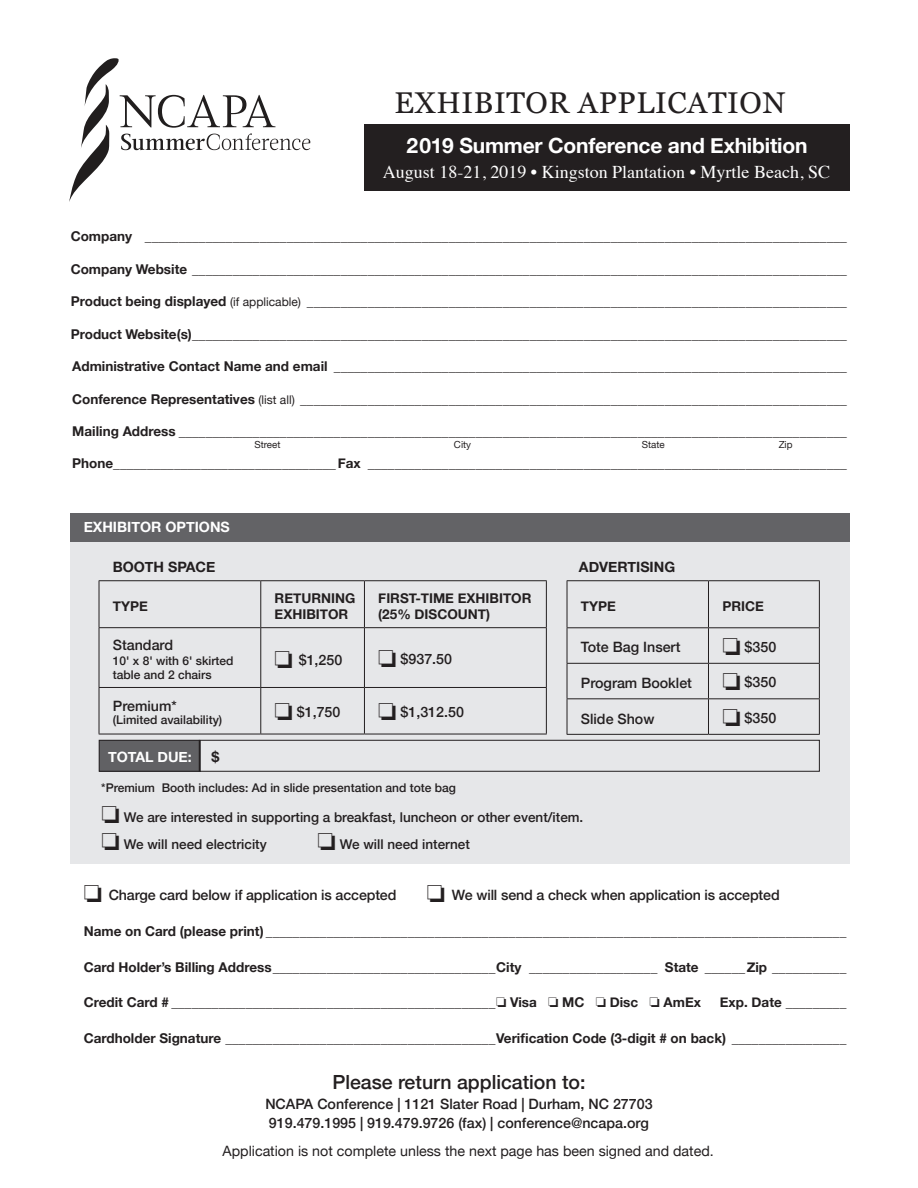
<style>
.page{position:relative;width:918px;height:1188px;background:#fff}
.page>*{position:absolute;margin:0;border:0;box-sizing:border-box;transform-origin:0 0}
.t1{font:30px "Georgia";letter-spacing:.02em;color:#231f20}
.t2{font:700 21px "Helvetica Neue";letter-spacing:-.01em;color:#fff}
.t3{font:500 19.5px "Helvetica Neue";color:#231f20}
.t4{font:18px "Times";color:#fff}
.t5{font:500 14.25px "Helvetica Neue";color:#231f20}
.t6{font:14.25px "Helvetica Neue";color:#231f20}
.t7{font:700 14.25px "Helvetica Neue";color:#fff}
.t8{font:700 14.25px "Helvetica Neue";color:#231f20}
.t9{font:700 13.5px/16.5px "Helvetica Neue";color:#231f20}
.t10{font:500 13.5px "Helvetica Neue";color:#231f20}
.t11{font:500 12px/13.5px "Helvetica Neue";color:#231f20}
.t12{font:9.75px "Helvetica Neue";color:#231f20}
.s1{font-weight:400;font-size:12px}
</style>
<div class="page">
<div style="left:70px;top:542px;width:779px;height:322px;background:#e6e7e9"></div>
<div style="left:364px;top:124px;width:485px;height:67px;background:#231f20"></div>
<hr style="left:99px;top:580px;width:162px;height:1px;background:#231f20">
<hr style="left:99px;top:581px;width:1px;height:46px;background:#231f20">
<hr style="left:261px;top:580px;width:103px;height:1px;background:#231f20">
<hr style="left:260px;top:581px;width:1px;height:46px;background:#231f20">
<hr style="left:364px;top:580px;width:183px;height:1px;background:#231f20">
<hr style="left:364px;top:581px;width:1px;height:46px;background:#231f20">
<hr style="left:546px;top:581px;width:1px;height:46px;background:#231f20">
<hr style="left:99px;top:627px;width:162px;height:1px;background:#231f20">
<hr style="left:99px;top:628px;width:1px;height:59px;background:#231f20">
<hr style="left:261px;top:627px;width:103px;height:1px;background:#231f20">
<hr style="left:260px;top:628px;width:1px;height:59px;background:#231f20">
<hr style="left:364px;top:627px;width:183px;height:1px;background:#231f20">
<hr style="left:364px;top:628px;width:1px;height:59px;background:#231f20">
<hr style="left:546px;top:628px;width:1px;height:59px;background:#231f20">
<hr style="left:99px;top:687px;width:162px;height:1px;background:#231f20">
<hr style="left:99px;top:688px;width:1px;height:46px;background:#231f20">
<hr style="left:261px;top:687px;width:103px;height:1px;background:#231f20">
<hr style="left:260px;top:688px;width:1px;height:46px;background:#231f20">
<hr style="left:364px;top:687px;width:183px;height:1px;background:#231f20">
<hr style="left:364px;top:688px;width:1px;height:46px;background:#231f20">
<hr style="left:546px;top:688px;width:1px;height:46px;background:#231f20">
<hr style="left:99px;top:734px;width:162px;height:1px;background:#231f20">
<hr style="left:261px;top:734px;width:103px;height:1px;background:#231f20">
<hr style="left:364px;top:734px;width:183px;height:1px;background:#231f20">
<hr style="left:567px;top:580px;width:141px;height:1px;background:#231f20">
<hr style="left:567px;top:581px;width:1px;height:46px;background:#231f20">
<hr style="left:708px;top:580px;width:112px;height:1px;background:#231f20">
<hr style="left:708px;top:581px;width:1px;height:46px;background:#231f20">
<hr style="left:819px;top:581px;width:1px;height:46px;background:#231f20">
<hr style="left:567px;top:627px;width:141px;height:1px;background:#231f20">
<hr style="left:567px;top:628px;width:1px;height:35px;background:#231f20">
<hr style="left:708px;top:627px;width:112px;height:1px;background:#231f20">
<hr style="left:708px;top:628px;width:1px;height:35px;background:#231f20">
<hr style="left:819px;top:628px;width:1px;height:35px;background:#231f20">
<hr style="left:567px;top:663px;width:141px;height:1px;background:#231f20">
<hr style="left:567px;top:664px;width:1px;height:34px;background:#231f20">
<hr style="left:708px;top:663px;width:112px;height:1px;background:#231f20">
<hr style="left:708px;top:664px;width:1px;height:34px;background:#231f20">
<hr style="left:819px;top:664px;width:1px;height:34px;background:#231f20">
<hr style="left:567px;top:698px;width:141px;height:1px;background:#231f20">
<hr style="left:567px;top:699px;width:1px;height:35px;background:#231f20">
<hr style="left:708px;top:698px;width:112px;height:1px;background:#231f20">
<hr style="left:708px;top:699px;width:1px;height:35px;background:#231f20">
<hr style="left:819px;top:699px;width:1px;height:35px;background:#231f20">
<hr style="left:567px;top:734px;width:141px;height:1px;background:#231f20">
<hr style="left:708px;top:734px;width:112px;height:1px;background:#231f20">
<div style="left:70px;top:514px;width:779px;height:28px;background:#636366"></div>
<div style="left:99px;top:740px;width:101px;height:32px;background:#616164"></div>
<div style="left:99px;top:740px;width:721px;height:32px;border:1px solid #231f20"></div>
<hr style="left:199px;top:740px;width:1px;height:32px;background:#231f20">
<svg style="left:69px;top:58px;width:241px;height:144px"></svg>
<p class="t1" style="left:394px;top:80px;width:393px">EXHIBITOR APPLICATION</p>
<p class="t2" style="left:406px;top:129px;width:403px">2019 Summer Conference and Exhibition</p>
<p class="t4" style="left:383px;top:155px;width:449px">August 18-21, 2019 • Kingston Plantation • Myrtle Beach, SC</p>
<p class="t9" style="left:71px;top:229px;width:778px">Company ________________________________________________________________________________________________________</p>
<p class="t9" style="left:71px;top:261px;width:778px">Company Website _________________________________________________________________________________________________</p>
<p class="t9" style="left:71px;top:293px;width:778px">Product being displayed <span class="s1">(if applicable)</span> ________________________________________________________________________________</p>
<p class="t9" style="left:71px;top:326px;width:778px">Product Website(s)_________________________________________________________________________________________________</p>
<p class="t9" style="left:72px;top:358px;width:776px">Administrative Contact Name and email ____________________________________________________________________________</p>
<p class="t9" style="left:72px;top:391px;width:776px">Conference Representatives <span class="s1">(list all)</span> _________________________________________________________________________________</p>
<p class="t9" style="left:72px;top:423px;width:776px">Mailing Address ___________________________________________________________________________________________________</p>
<p class="t9" style="left:72px;top:456px;width:776px">Phone_________________________________Fax _______________________________________________________________________</p>
<p class="t12" style="left:255px;top:438px;width:28px">Street</p>
<p class="t12" style="left:454px;top:438px;width:19px">City</p>
<p class="t12" style="left:642px;top:438px;width:24px">State</p>
<p class="t12" style="left:779px;top:438px;width:15px">Zip</p>
<p class="t7" style="left:84px;top:516px;width:148px">EXHIBITOR OPTIONS</p>
<p class="t8" style="left:113px;top:556px;width:104px">BOOTH SPACE</p>
<p class="t9" style="left:113px;top:598px;width:37px">TYPE</p>
<p class="t9" style="left:275px;top:590px;width:82px">RETURNING</p>
<p class="t9" style="left:275px;top:606px;width:75px">EXHIBITOR</p>
<p class="t9" style="left:378px;top:590px;width:155px">FIRST-TIME EXHIBITOR (25% DISCOUNT)</p>
<p class="t5" style="left:113px;top:634px;width:62px">Standard</p>
<p class="t11" style="left:113px;top:653px;width:122px">10' x 8' with 6' skirted table and 2 chairs</p>
<p class="t5" style="left:275px;top:648px;width:69px">❏ $1,250</p>
<p class="t5" style="left:378px;top:647px;width:75px">❏ $937.50</p>
<p class="t5" style="left:113px;top:694px;width:65px">Premium*</p>
<p class="t11" style="left:113px;top:712px;width:111px">(Limited availability)</p>
<p class="t5" style="left:275px;top:700px;width:67px">❏ $1,750</p>
<p class="t5" style="left:378px;top:700px;width:87px">❏ $1,312.50</p>
<p class="t7" style="left:108px;top:745px;width:85px">TOTAL DUE:</p>
<p class="t8" style="left:212px;top:745px;width:9px">$</p>
<p class="t11" style="left:101px;top:780px;width:356px">*Premium Booth includes: Ad in slide presentation and tote bag</p>
<p class="t8" style="left:579px;top:556px;width:98px">ADVERTISING</p>
<p class="t9" style="left:581px;top:598px;width:37px">TYPE</p>
<p class="t9" style="left:722px;top:598px;width:43px">PRICE</p>
<p class="t5" style="left:581px;top:636px;width:101px">Tote Bag Insert</p>
<p class="t5" style="left:722px;top:635px;width:55px">❏ $350</p>
<p class="t5" style="left:581px;top:671px;width:113px">Program Booklet</p>
<p class="t5" style="left:722px;top:671px;width:55px">❏ $350</p>
<p class="t5" style="left:581px;top:707px;width:75px">Slide Show</p>
<p class="t5" style="left:722px;top:706px;width:55px">❏ $350</p>
<p class="t10" style="left:102px;top:806px;width:483px">❏ We are interested in supporting a breakfast, luncheon or other event/item.</p>
<p class="t10" style="left:102px;top:833px;width:167px">❏ We will need electricity</p>
<p class="t10" style="left:318px;top:833px;width:154px">❏ We will need internet</p>
<p class="t5" style="left:84px;top:884px;width:314px">❏ Charge card below if application is accepted</p>
<p class="t5" style="left:427px;top:884px;width:354px">❏ We will send a check when application is accepted</p>
<p class="t9" style="left:84px;top:923px;width:764px">Name on Card (please print) ______________________________________________________________________________________</p>
<p class="t9" style="left:84px;top:959px;width:764px">Card Holder’s Billing Address_________________________________City ___________________ State ______Zip ___________</p>
<p class="t9" style="left:84px;top:994px;width:619px">Credit Card # ________________________________________________❏ Visa ❏ MC ❏ Disc ❏ AmEx</p>
<p class="t9" style="left:720px;top:994px;width:128px">Exp. Date _________</p>
<p class="t9" style="left:84px;top:1030px;width:764px">Cardholder Signature ________________________________________Verification Code (3-digit # on back) _________________</p>
<p class="t3" style="left:332px;top:1066px;width:255px">Please return application to:</p>
<p class="t5" style="left:265px;top:1093px;width:389px">NCAPA Conference | 1121 Slater Road | Durham, NC 27703</p>
<p class="t5" style="left:269px;top:1111px;width:382px">919.479.1995 | 919.479.9726 (fax) | conference@ncapa.org</p>
<p class="t6" style="left:223px;top:1141px;width:493px">Application is not complete unless the next page has been signed and dated.</p>
</div>
